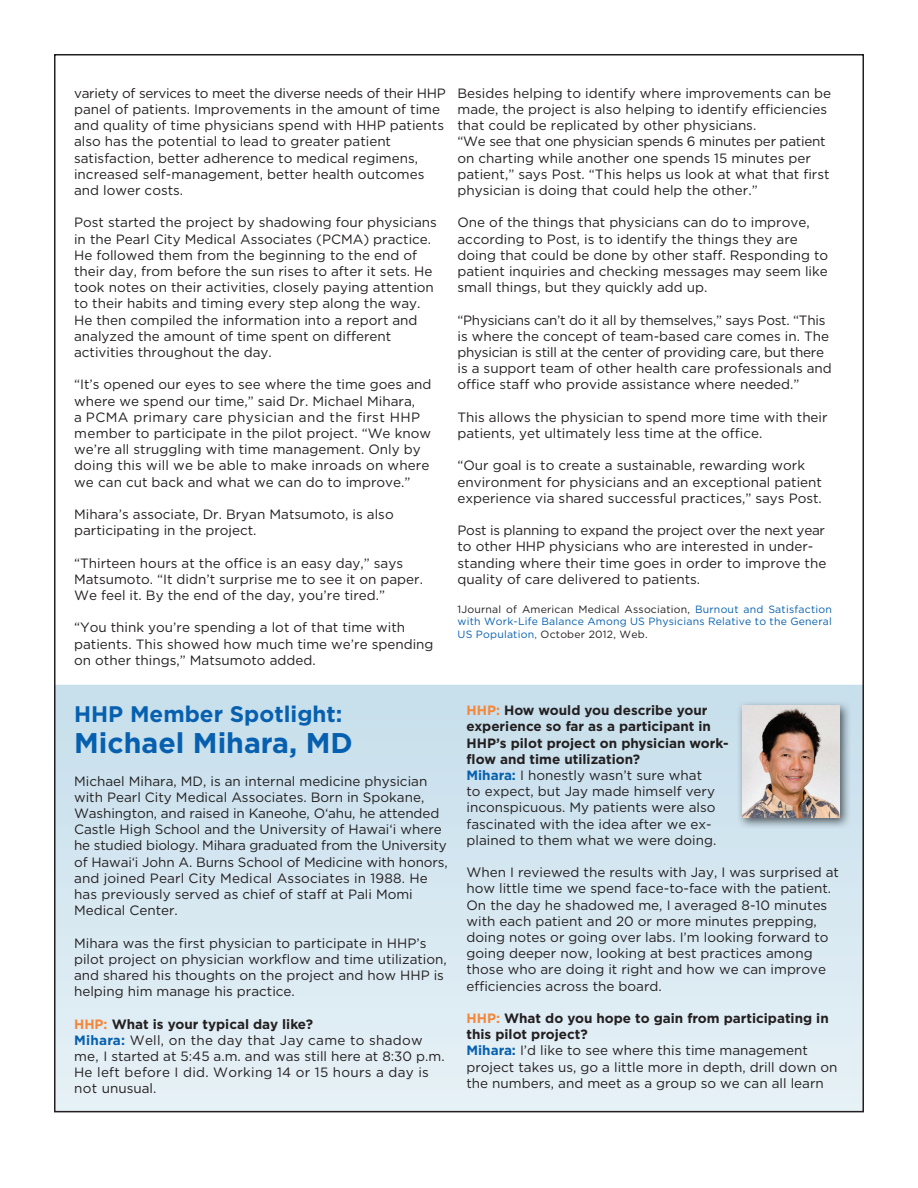
<style>
.page{position:relative;width:918px;height:1188px;background:#fff}
.page>*{position:absolute;margin:0;border:0;box-sizing:border-box;transform-origin:0 0}
.t1{font:700 28.5px "Gotham";color:#0760af}
.t2{font:700 22.5px "Gotham";color:#0760af}
.t3{font:13.5px/16.2px "Gotham";color:#231f20}
.t4{font:13.5px/16.2px "Gotham";letter-spacing:.02em;color:#231f20}
.t5{font:10.5px/12.6px "Gotham";letter-spacing:.02em;color:#0760af;text-align:justify}
.s1{color:#231f20}
.s2{font-weight:700;color:#f58638}
.s3{font-weight:700}
.s4{font-weight:700;color:#0760af}
</style>
<div class="page">
<svg style="left:57px;top:685px;width:804px;height:424px;background:#d6e7f0"></svg>
<img style="left:737px;top:700px;width:114px;height:129px">
<img style="left:743px;top:706px;width:96px;height:111px">
<p class="t3" style="left:74px;top:85px;width:373px">variety of services to meet the diverse needs of their HHP panel of patients. Improvements in the amount of time and quality of time physicians spend with HHP patients also has the potential to lead to greater patient satisfaction, better adherence to medical regimens, increased self-management, better health outcomes and lower costs.</p>
<p class="t3" style="left:74px;top:214px;width:364px">Post started the project by shadowing four physicians in the Pearl City Medical Associates (PCMA) practice.<br>He followed them from the beginning to the end of their day, from before the sun rises to after it sets. He took notes on their activities, closely paying attention to their habits and timing every step along the way.<br>He then compiled the information into a report and analyzed the amount of time spent on different activities throughout the day.</p>
<p class="t3" style="left:74px;top:376px;width:359px">“It’s opened our eyes to see where the time goes and where we spend our time,” said Dr. Michael Mihara,<br>a PCMA primary care physician and the first HHP member to participate in the pilot project. “We know we’re all struggling with time management. Only by doing this will we be able to make inroads on where we can cut back and what we can do to improve.”</p>
<p class="t3" style="left:74px;top:506px;width:321px">Mihara’s associate, Dr. Bryan Matsumoto, is also participating in the project.</p>
<p class="t3" style="left:74px;top:555px;width:350px">“Thirteen hours at the office is an easy day,” says<br>Matsumoto. “It didn’t surprise me to see it on paper.<br>We feel it. By the end of the day, you’re tired.”</p>
<p class="t3" style="left:74px;top:619px;width:361px">“You think you’re spending a lot of that time with patients. This showed how much time we’re spending on other things,” Matsumoto added.</p>
<p class="t3" style="left:458px;top:85px;width:375px">Besides helping to identify where improvements can be made, the project is also helping to identify efficiencies that could be replicated by other physicians.<br>“We see that one physician spends 6 minutes per patient on charting while another one spends 15 minutes per patient,” says Post. “This helps us look at what that first physician is doing that could help the other.”</p>
<p class="t3" style="left:458px;top:214px;width:372px">One of the things that physicians can do to improve, according to Post, is to identify the things they are doing that could be done by other staff. Responding to patient inquiries and checking messages may seem like small things, but they quickly add up.</p>
<p class="t3" style="left:458px;top:312px;width:376px">“Physicians can’t do it all by themselves,” says Post. “This is where the concept of team-based care comes in. The physician is still at the center of providing care, but there is a support team of other health care professionals and office staff who provide assistance where needed.”</p>
<p class="t3" style="left:458px;top:409px;width:372px">This allows the physician to spend more time with their patients, yet ultimately less time at the office.</p>
<p class="t3" style="left:458px;top:457px;width:366px">“Our goal is to create a sustainable, rewarding work environment for physicians and an exceptional patient experience via shared successful practices,” says Post.</p>
<p class="t3" style="left:458px;top:522px;width:370px">Post is planning to expand the project over the next year to other HHP physicians who are interested in under&shy;standing where their time goes in order to improve the quality of care delivered to patients.</p>
<p class="t5" style="left:458px;top:602px;width:376px"><span class="s1">1Journal of American Medical Association,</span> Burnout and Satisfaction with Work-Life Balance Among US Physicians Relative to the General US Population, <span class="s1">October 2012, Web.</span></p>
<h2 class="t2" style="left:74px;top:701px;width:270px">HHP Member Spotlight:</h2>
<h1 class="t1" style="left:74px;top:727px;width:280px">Michael Mihara, MD</h1>
<p class="t3" style="left:74px;top:773px;width:375px">Michael Mihara, MD, is an internal medicine physician with Pearl City Medical Associates. Born in Spokane, Washington, and raised in Kaneohe, O‘ahu, he attended Castle High School and the University of Hawai‘i where he studied biology. Mihara graduated from the University of Hawai‘i John A. Burns School of Medicine with honors, and joined Pearl City Medical Associates in 1988. He has previously served as chief of staff at Pali Momi Medical Center.</p>
<p class="t3" style="left:74px;top:935px;width:374px">Mihara was the first physician to participate in HHP’s pilot project on physician workflow and time utilization, and shared his thoughts on the project and how HHP is helping him manage his practice.</p>
<p class="t4" style="left:74px;top:1016px;width:372px"><span class="s2">HHP:</span> <span class="s3">What is your typical day like?<br></span><span class="s4">Mihara:</span> Well, on the day that Jay came to shadow me, I started at 5:45 a.m. and was still here at 8:30 p.m.<br>He left before I did. Working 14 or 15 hours a day is not unusual.</p>
<p class="t3" style="left:467px;top:702px;width:264px"><span class="s2">HHP:</span> <span class="s3">How would you describe your experience so far as a participant in HHP’s pilot project on physician work&shy;flow and time utilization?<br></span><span class="s4">Mihara:</span> I honestly wasn’t sure what<br>to expect, but Jay made himself very inconspicuous. My patients were also fascinated with the idea after we ex&shy;plained to them what we were doing.</p>
<p class="t3" style="left:467px;top:864px;width:374px">When I reviewed the results with Jay, I was surprised at how little time we spend face-to-face with the patient.<br>On the day he shadowed me, I averaged 8-10 minutes with each patient and 20 or more minutes prepping, doing notes or going over labs. I’m looking forward to going deeper now, looking at best practices among those who are doing it right and how we can improve efficiencies across the board.</p>
<p class="t3" style="left:467px;top:1010px;width:373px"><span class="s2">HHP:</span> <span class="s3">What do you hope to gain from participating in this pilot project?<br></span><span class="s4">Mihara:</span> I’d like to see where this time management project takes us, go a little more in depth, drill down on the numbers, and meet as a group so we can all learn</p>
</div>
